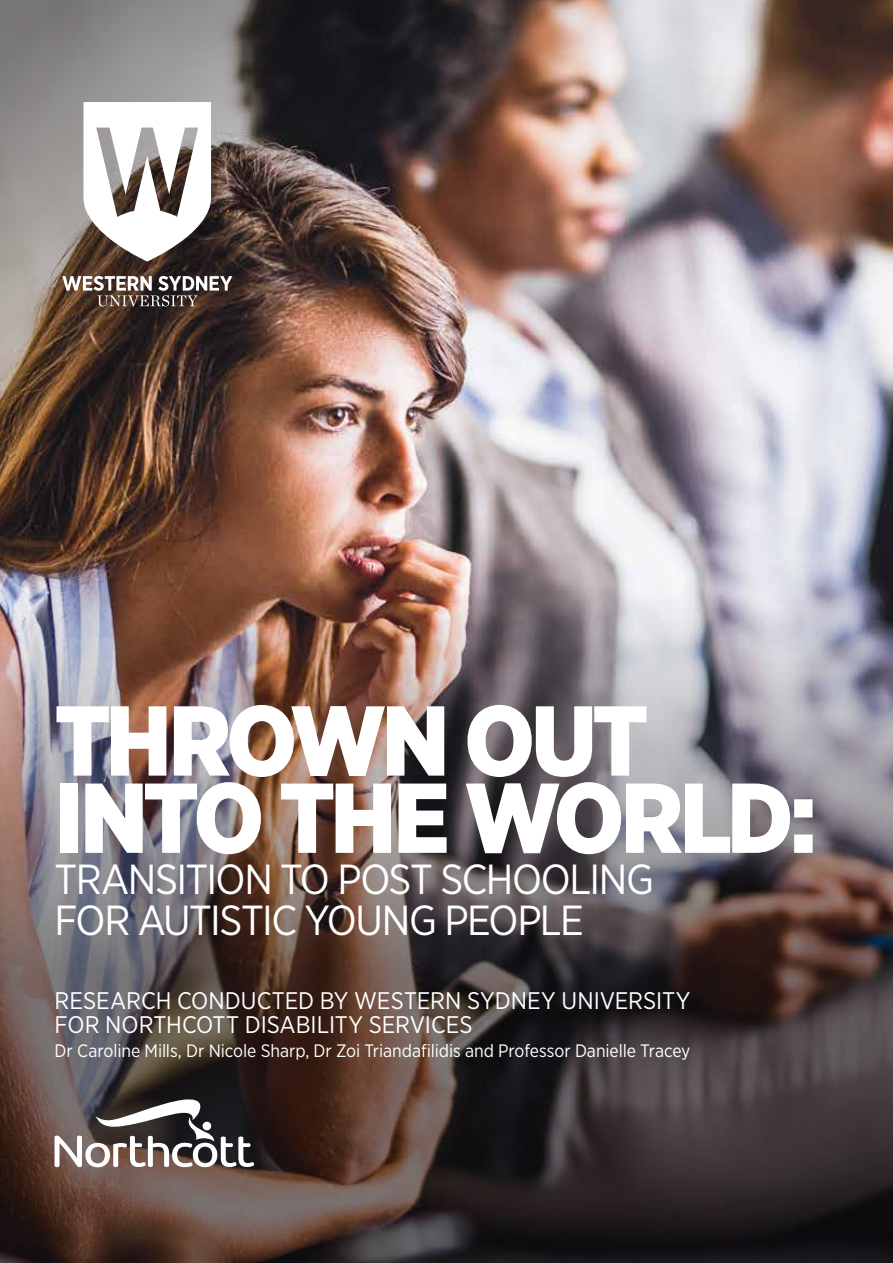
<style>
.page{position:relative;width:893px;height:1263px;background:#fff}
.page>*{position:absolute;margin:0;border:0;box-sizing:border-box;transform-origin:0 0}
.t1{font:900 99px/77.2px "Gotham Narrow";letter-spacing:-.045em;color:#fff}
.t2{font:42px/41.2px "Gotham Narrow";letter-spacing:-.035em;color:#fff}
.t3{font:24px/24px "Gotham Narrow";color:#fff}
.t4{font:18px "Gotham Narrow";letter-spacing:-.005em;color:#fff}
</style>
<div class="page">
<img style="left:682px;top:0;width:211px;height:589px">
<img style="left:0;top:589px;width:893px;height:674px">
<img style="left:0;top:0;width:682px;height:589px">
<svg style="left:55px;top:1097px;width:199px;height:70px"></svg>
<svg style="left:62px;top:276px;width:170px;height:30px"></svg>
<svg style="left:83px;top:102px;width:128px;height:160px"></svg>
<h1 class="t1" style="left:55px;top:701px;width:764px">THROWN OUT<br>INTO THE WORLD:</h1>
<h2 class="t2" style="left:55px;top:857px;width:601px">TRANSITION TO POST SCHOOLING<br>FOR AUTISTIC YOUNG PEOPLE</h2>
<h3 class="t3" style="left:55px;top:988px;width:637px">RESEARCH CONDUCTED BY WESTERN SYDNEY UNIVERSITY<br>FOR NORTHCOTT DISABILITY SERVICES</h3>
<p class="t4" style="left:55px;top:1040px;width:637px">Dr Caroline Mills, Dr Nicole Sharp, Dr Zoi Triandafilidis and Professor Danielle Tracey</p>
</div>
